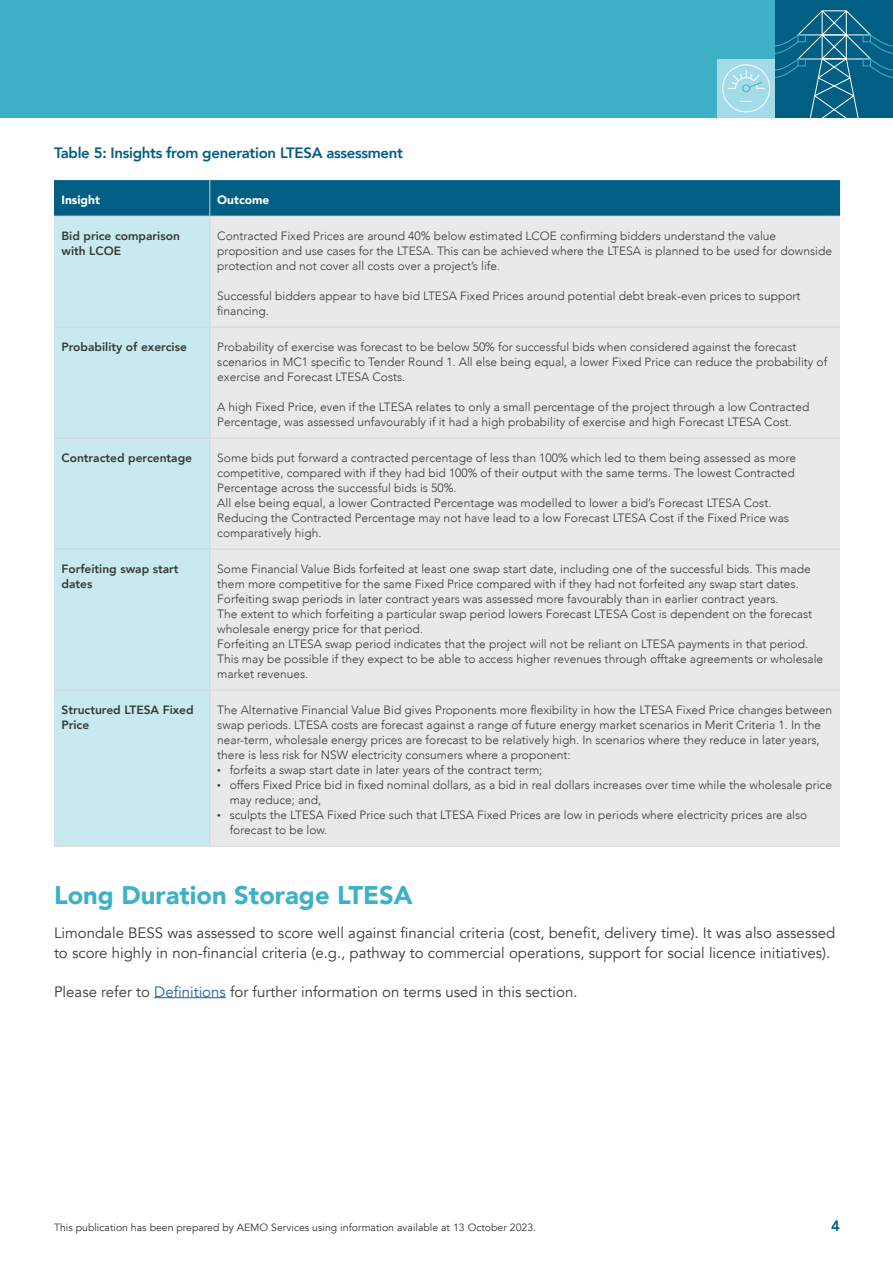
<style>
.page{position:relative;width:893px;height:1263px;background:#fff}
.page>*{position:absolute;margin:0;border:0;box-sizing:border-box;transform-origin:0 0}
.Heading_1{font:900 25.5px "Avenir";color:#3eb1c8}
.Body_text_-_charcole{font:15px/19.5px "Avenir";color:#373a36}
.Body_text_-_charcole-2{font:800 15px "Avenir";letter-spacing:-.02em;color:#005e83}
.t1{font:800 15px "Avenir";color:#005d83}
.Table_-_body__right__dark{font:300 12px/15px "Avenir";color:#373a36}
.Table_-_body__right__dark-2{font:800 12px/15px "Avenir";color:#373a36}
.Table_-_h1__black__left__white{font:900 12px "Avenir";color:#fff}
.t2{font:10.5px "Avenir";color:#333}
.s1{font-size:7.5px}
.s2{color:#215e9e}
</style>
<div class="page">
<div style="left:0;top:0;width:893px;height:118px;background:#3eb1c8"></div>
<div style="left:717px;top:59px;width:58px;height:59px;background:#a4dbe8"></div>
<div style="left:775px;top:0;width:118px;height:118px;background:#005f83"></div>
<hr style="left:775px;top:0;width:59px;height:1px;background:#a4dbe8">
<div style="left:722px;top:64px;width:48px;height:48px;border:1px solid #fff;border-radius:50%"></div>
<div style="left:742px;top:84px;width:8px;height:8px;border:1px solid #3eb1c8;border-radius:50%"></div>
<svg style="left:728px;top:70px;width:36px;height:19px"></svg>
<svg style="left:740px;top:101px;width:12px;height:1px"></svg>
<svg style="left:775px;top:10px;width:118px;height:108px"></svg>
<svg style="left:788px;top:0;width:34px;height:1px"></svg>
<div style="left:54px;top:180px;width:786px;height:36px;background:#005f83"></div>
<div style="left:54px;top:217px;width:155px;height:629px;background:#c9e9f0"></div>
<div style="left:210px;top:217px;width:630px;height:629px;background:#e9e9ea"></div>
<hr style="left:209px;top:180px;width:1px;height:36px;background:#d0d3d4">
<hr style="left:54px;top:216px;width:156px;height:1px;background:#d0d3d4">
<hr style="left:210px;top:216px;width:630px;height:1px;background:#d0d3d4">
<hr style="left:209px;top:216px;width:1px;height:111px;background:#d0d3d4">
<hr style="left:54px;top:327px;width:156px;height:1px;background:#d0d3d4">
<hr style="left:210px;top:327px;width:630px;height:1px;background:#d0d3d4">
<hr style="left:209px;top:327px;width:1px;height:111px;background:#d0d3d4">
<hr style="left:54px;top:438px;width:156px;height:1px;background:#d0d3d4">
<hr style="left:210px;top:438px;width:630px;height:1px;background:#d0d3d4">
<hr style="left:209px;top:438px;width:1px;height:111px;background:#d0d3d4">
<hr style="left:54px;top:549px;width:156px;height:1px;background:#d0d3d4">
<hr style="left:210px;top:549px;width:630px;height:1px;background:#d0d3d4">
<hr style="left:209px;top:549px;width:1px;height:141px;background:#d0d3d4">
<hr style="left:54px;top:690px;width:156px;height:1px;background:#d0d3d4">
<hr style="left:210px;top:690px;width:630px;height:1px;background:#d0d3d4">
<hr style="left:209px;top:690px;width:1px;height:156px;background:#d0d3d4">
<hr style="left:54px;top:846px;width:156px;height:1px;background:#d0d3d4">
<hr style="left:210px;top:846px;width:630px;height:1px;background:#d0d3d4">
<hr style="left:154px;top:997px;width:72px;height:1px;background:#215e9e">
<p class="Body_text_-_charcole-2" style="left:54px;top:141px;width:351px">Table 5: Insights from generation LTESA assessment</p>
<p class="Table_-_h1__black__left__white" style="left:62px;top:190px;width:40px">Insight</p>
<p class="Table_-_h1__black__left__white" style="left:217px;top:190px;width:54px">Outcome</p>
<p class="Table_-_body__right__dark-2" style="left:62px;top:228px;width:120px">Bid price comparison with LCOE</p>
<p class="Table_-_body__right__dark" style="left:217px;top:228px;width:616px">Contracted Fixed Prices are around 40% below estimated LCOE confirming bidders understand the value proposition and use cases for the LTESA. This can be achieved where the LTESA is planned to be used for downside protection and not cover all costs over a project’s life.</p>
<p class="Table_-_body__right__dark" style="left:217px;top:288px;width:585px">Successful bidders appear to have bid LTESA Fixed Prices around potential debt break-even prices to support financing.</p>
<p class="Table_-_body__right__dark-2" style="left:62px;top:339px;width:127px">Probability of exercise</p>
<p class="Table_-_body__right__dark" style="left:217px;top:339px;width:611px">Probability of exercise was forecast to be below 50% for successful bids when considered against the forecast scenarios in MC1 specific to Tender Round 1. All else being equal, a lower Fixed Price can reduce the probability of exercise and Forecast LTESA Costs.</p>
<p class="Table_-_body__right__dark" style="left:217px;top:399px;width:594px">A high Fixed Price, even if the LTESA relates to only a small percentage of the project through a low Contracted</p>
<p class="Table_-_body__right__dark" style="left:217px;top:414px;width:576px">Percentage, was assessed unfavourably if it had a high probability of exercise and high Forecast LTESA Cost.</p>
<p class="Table_-_body__right__dark-2" style="left:62px;top:450px;width:132px">Contracted percentage</p>
<p class="Table_-_body__right__dark" style="left:217px;top:450px;width:580px;text-align:justify">Some bids put forward a contracted percentage of less than 100% which led to them being assessed as more competitive, compared with if they had bid 100% of their output with the same terms. The lowest Contracted Percentage across the successful bids is 50%.</p>
<p class="Table_-_body__right__dark" style="left:217px;top:495px;width:573px">All else being equal, a lower Contracted Percentage was modelled to lower a bid’s Forecast LTESA Cost.<br>Reducing the Contracted Percentage may not have lead to a low Forecast LTESA Cost if the Fixed Price was comparatively high.</p>
<p class="Table_-_body__right__dark-2" style="left:62px;top:561px;width:119px">Forfeiting swap start dates</p>
<p class="Table_-_body__right__dark" style="left:217px;top:561px;width:596px">Some Financial Value Bids forfeited at least one swap start date, including one of the successful bids. This made them more competitive for the same Fixed Price compared with if they had not forfeited any swap start dates.<br>Forfeiting swap periods in later contract years was assessed more favourably than in earlier contract years.<br>The extent to which forfeiting a particular swap period lowers Forecast LTESA Cost is dependent on the forecast wholesale energy price for that period.</p>
<p class="Table_-_body__right__dark" style="left:217px;top:636px;width:607px">Forfeiting an LTESA swap period indicates that the project will not be reliant on LTESA payments in that period.<br>This may be possible if they expect to be able to access higher revenues through offtake agreements or wholesale market revenues.</p>
<p class="Table_-_body__right__dark-2" style="left:62px;top:702px;width:134px">Structured LTESA Fixed<br>Price</p>
<p class="Table_-_body__right__dark" style="left:217px;top:702px;width:616px">The Alternative Financial Value Bid gives Proponents more flexibility in how the LTESA Fixed Price changes between swap periods. LTESA costs are forecast against a range of future energy market scenarios in Merit Criteria 1. In the near-term, wholesale energy prices are forecast to be relatively high. In scenarios where they reduce in later years, there is less risk for NSW electricity consumers where a proponent:</p>
<p class="Table_-_body__right__dark" style="left:217px;top:762px;width:327px"><span class="s1">•</span> forfeits a swap start date in later years of the contract term;</p>
<p class="Table_-_body__right__dark" style="left:230px;top:777px;width:604px;text-indent:-12px"><span class="s1">•</span> offers Fixed Price bid in fixed nominal dollars, as a bid in real dollars increases over time while the wholesale price may reduce; and,</p>
<p class="Table_-_body__right__dark" style="left:230px;top:807px;width:579px;text-indent:-12px"><span class="s1">•</span> sculpts the LTESA Fixed Price such that LTESA Fixed Prices are low in periods where electricity prices are also forecast to be low.</p>
<p class="Heading_1" style="left:54px;top:873px;width:360px">Long Duration Storage LTESA</p>
<p class="Body_text_-_charcole" style="left:54px;top:923px;width:783px">Limondale BESS was assessed to score well against financial criteria (cost, benefit, delivery time). It was also assessed to score highly in non-financial criteria (e.g., pathway to commercial operations, support for social licence initiatives).</p>
<p class="Body_text_-_charcole" style="left:54px;top:982px;width:525px">Please refer to <span class="s2">Definitions</span> for further information on terms used in this section.</p>
<p class="t2" style="left:54px;top:1221px;width:484px">This publication has been prepared by AEMO Services using information available at 13 October 2023.</p>
<p class="t1" style="left:831px;top:1214px;width:10px">4</p>
</div>
